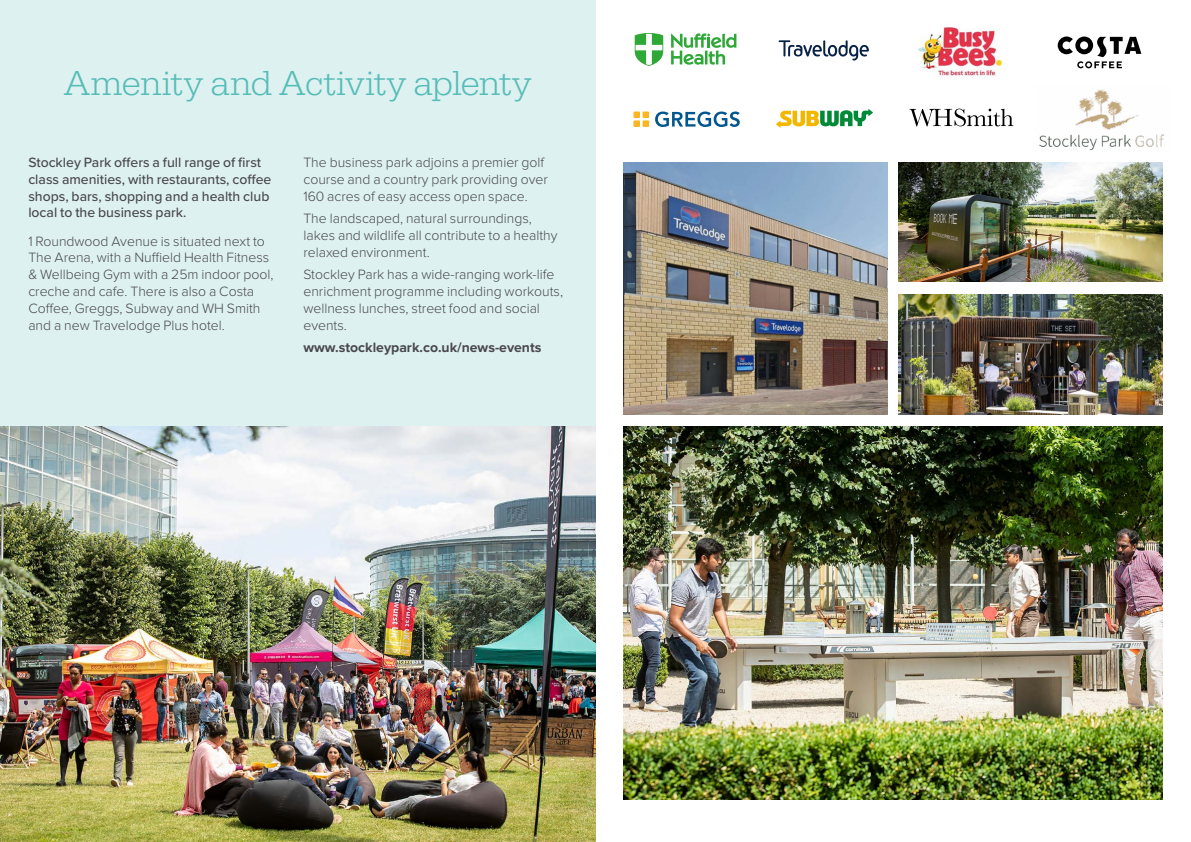
<style>
.page{position:relative;width:1191px;height:842px;background:#fff}
.page>*{position:absolute;margin:0;border:0;box-sizing:border-box;transform-origin:0 0}
.t1{font:300 36px "Serifa";letter-spacing:-.02em;color:#56bcb7}
.t2{font:300 14px/16.8px "Proxima Nova";color:#4a484d}
.t3{font:500 14px/16.8px "Proxima Nova";color:#4a484d}
.t4{font:700 14px "Proxima Nova";color:#4a484d}
</style>
<div class="page">
<div style="left:0;top:0;width:595px;height:842px;background:#ddf1f0"></div>
<img style="left:0;top:427px;width:595px;height:415px">
<img style="left:624px;top:427px;width:538px;height:372px">
<img style="left:899px;top:162px;width:263px;height:120px">
<img style="left:624px;top:162px;width:263px;height:252px">
<img style="left:899px;top:295px;width:263px;height:119px">
<svg style="left:671px;top:33px;width:65px;height:32px"></svg>
<svg style="left:634px;top:33px;width:29px;height:33px"></svg>
<svg style="left:778px;top:40px;width:91px;height:21px"></svg>
<img style="left:917px;top:27px;width:86px;height:49px">
<svg style="left:1057px;top:37px;width:84px;height:31px"></svg>
<div style="left:633px;top:112px;width:7px;height:6px;background:#fab521"></div>
<div style="left:642px;top:112px;width:7px;height:6px;background:#fab521"></div>
<div style="left:633px;top:120px;width:7px;height:7px;background:#fab521"></div>
<div style="left:642px;top:120px;width:7px;height:7px;background:#fab521"></div>
<svg style="left:655px;top:111px;width:84px;height:16px"></svg>
<svg style="left:776px;top:109px;width:97px;height:19px"></svg>
<svg style="left:909px;top:109px;width:104px;height:17px"></svg>
<img style="left:1039px;top:89px;width:125px;height:62px">
<h1 class="t1" style="left:64px;top:63px;width:469px">Amenity and Activity aplenty</h1>
<p class="t3" style="left:28px;top:153px;width:244px">Stockley Park offers a full range of first class amenities, with restaurants, coffee shops, bars, shopping and a health club local to the business park.</p>
<p class="t2" style="left:28px;top:233px;width:247px">1 Roundwood Avenue is situated next to The Arena, with a Nuffield Health Fitness &amp; Wellbeing Gym with a 25m indoor pool, creche and cafe. There is also a Costa Coffee, Greggs, Subway and WH Smith and a new Travelodge Plus hotel.</p>
<p class="t2" style="left:303px;top:154px;width:246px">The business park adjoins a premier golf course and a country park providing over<br>160 acres of easy access open space.</p>
<p class="t2" style="left:303px;top:210px;width:255px">The landscaped, natural surroundings, lakes and wildlife all contribute to a healthy relaxed environment.</p>
<p class="t2" style="left:303px;top:266px;width:261px">Stockley Park has a wide-ranging work-life enrichment programme including workouts, wellness lunches, street food and social events.</p>
<p class="t4" style="left:303px;top:339px;width:239px">www.stockleypark.co.uk/news-events</p>
</div>
